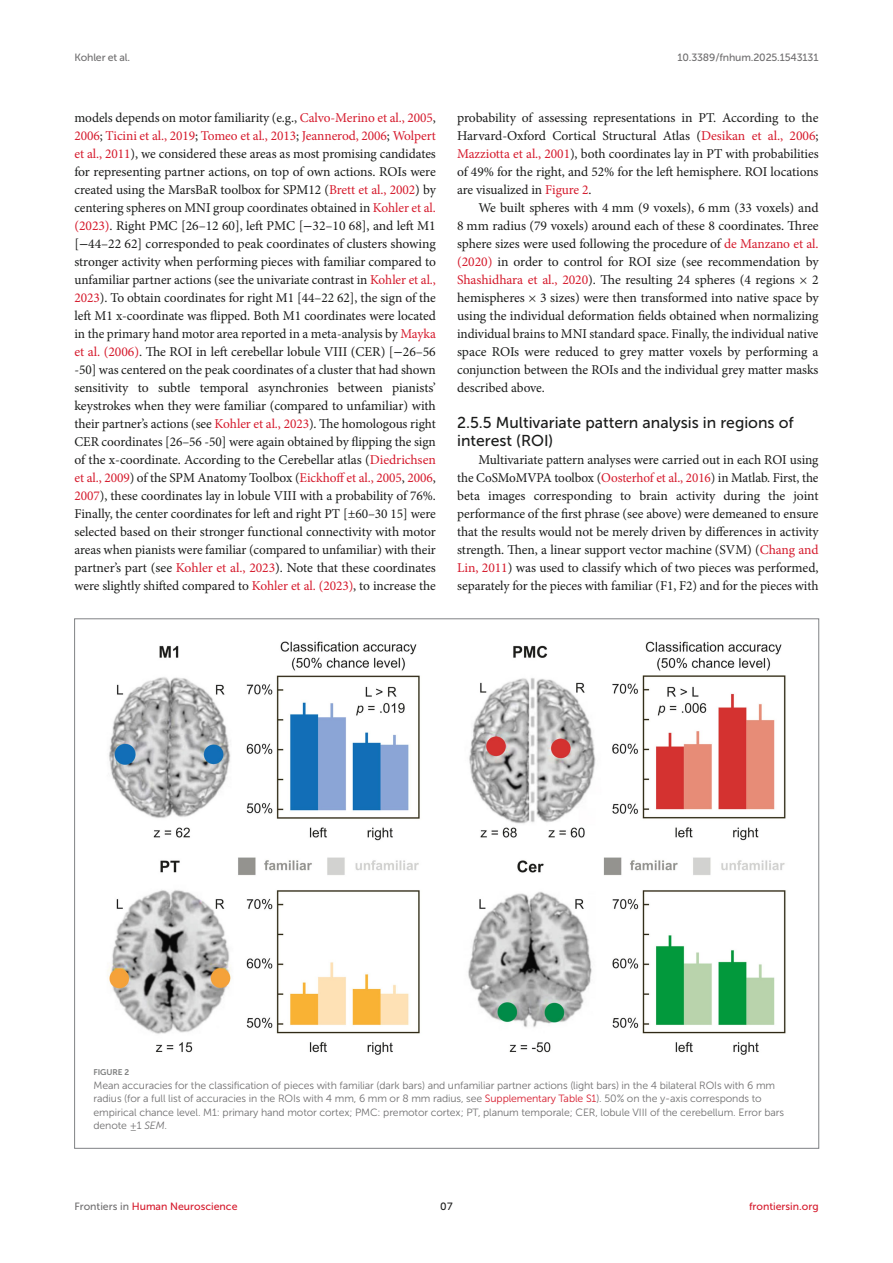
<style>
.page{position:relative;width:893px;height:1263px;background:#fff}
.page>*{position:absolute;margin:0;border:0;box-sizing:border-box;transform-origin:0 0}
.HEAD_3{font:15.75px/18px "Museo Sans 500";color:#1b1c1b}
.TEXT{font:13.5px/18px "Minion Pro";letter-spacing:-.005em;color:#1b1c1b;text-align:justify}
.FIG_LEG{font:10.5px/13.5px "Museo Sans 300";letter-spacing:-.01em;color:#706f70}
.t1{font:10.5px "Museo Sans 500";color:#d51a2c}
.t2{font:10.5px "Museo Sans 500";letter-spacing:-.015em;color:#706f70}
.t3{font:10.5px "Museo Sans 500";color:#1b1c1b}
.FIG_HD{font:8.25px "Museo Sans 700";letter-spacing:-.01em;color:#7e7f7f}
.s1{color:#d51a2c}
.s2{font-family:"STIX General"}
.s3{font-style:italic}
.s4{color:#706f70}
</style>
<div class="page">
<img style="left:107px;top:641px;width:679px;height:414px">
<p class="t2" style="left:74px;top:52px;width:57px">Kohler et al.</p>
<p class="t2" style="left:677px;top:52px;width:142px">10.3389/fnhum.2025.1543131</p>
<p class="TEXT" style="left:74px;top:109px;width:363px">models depends on motor familiarity (e.g., <span class="s1">Calvo-Merino et al., 2005</span>, <span class="s1">2006</span>; <span class="s1">Ticini et al., 2019</span>; <span class="s1">Tomeo et al., 2013</span>; <span class="s1">Jeannerod, 2006</span>; <span class="s1">Wolpert et al., 2011</span>), we considered these areas as most promising candidates for representing partner actions, on top of own actions. ROIs were created using the MarsBaR toolbox for SPM12 (<span class="s1">Brett et al., 2002</span>) by centering spheres on MNI group coordinates obtained in <span class="s1">Kohler et al. (2023)</span>. Right PMC [26–12 60], left PMC [<span class="s2">−</span>32–10 68], and left M1 [<span class="s2">−</span>44–22 62] corresponded to peak coordinates of clusters showing stronger activity when performing pieces with familiar compared to unfamiliar partner actions (see the univariate contrast in <span class="s1">Kohler et al., 2023</span>). To obtain coordinates for right M1 [44–22 62], the sign of the left M1 x-coordinate was flipped. Both M1 coordinates were located in the primary hand motor area reported in a meta-analysis by <span class="s1">Mayka et al. (2006)</span>. The ROI in left cerebellar lobule VIII (CER) [<span class="s2">−</span>26–56 -50] was centered on the peak coordinates of a cluster that had shown sensitivity to subtle temporal asynchronies between pianists’ keystrokes when they were familiar (compared to unfamiliar) with their partner’s actions (see <span class="s1">Kohler et al., 2023</span>). The homologous right CER coordinates [26–56 -50] were again obtained by flipping the sign of the x-coordinate. According to the Cerebellar atlas (<span class="s1">Diedrichsen et al., 2009</span>) of the SPM Anatomy Toolbox (<span class="s1">Eickhoff et al., 2005</span>, <span class="s1">2006</span>, <span class="s1">2007</span>), these coordinates lay in lobule VIII with a probability of 76%.<br>Finally, the center coordinates for left and right PT [±60–30 15] were selected based on their stronger functional connectivity with motor areas when pianists were familiar (compared to unfamiliar) with their partner’s part (see <span class="s1">Kohler et al., 2023</span>). Note that these coordinates were slightly shifted compared to <span class="s1">Kohler et al. (2023)</span>, to increase the</p>
<p class="TEXT" style="left:457px;top:109px;width:363px">probability of assessing representations in PT. According to the Harvard-Oxford Cortical Structural Atlas (<span class="s1">Desikan et al., 2006</span>; <span class="s1">Mazziotta et al., 2001</span>), both coordinates lay in PT with probabilities of 49% for the right, and 52% for the left hemisphere. ROI locations are visualized in <span class="s1">Figure 2</span>.</p>
<p class="TEXT" style="left:457px;top:199px;width:363px;text-indent:21px">We built spheres with 4 mm (9 voxels), 6 mm (33 voxels) and 8 mm radius (79 voxels) around each of these 8 coordinates. Three sphere sizes were used following the procedure of <span class="s1">de Manzano et al. (2020)</span> in order to control for ROI size (see recommendation by <span class="s1">Shashidhara et al., 2020</span>). The resulting 24 spheres (4 regions × 2 hemispheres × 3 sizes) were then transformed into native space by using the individual deformation fields obtained when normalizing individual brains to MNI standard space. Finally, the individual native space ROIs were reduced to grey matter voxels by performing a conjunction between the ROIs and the individual grey matter masks described above.</p>
<p class="HEAD_3" style="left:457px;top:414px;width:338px">2.5.5 Multivariate pattern analysis in regions of interest (ROI)</p>
<p class="TEXT" style="left:457px;top:451px;width:363px;text-indent:21px">Multivariate pattern analyses were carried out in each ROI using the CoSMoMVPA toolbox (<span class="s1">Oosterhof et al., 2016</span>) in Matlab. First, the beta images corresponding to brain activity during the joint performance of the first phrase (see above) were demeaned to ensure that the results would not be merely driven by differences in activity strength. Then, a linear support vector machine (SVM) (<span class="s1">Chang and Lin, 2011</span>) was used to classify which of two pieces was performed, separately for the pieces with familiar (F1, F2) and for the pieces with</p>
<p class="FIG_HD" style="left:94px;top:1068px;width:37px">FIGURE 2</p>
<p class="FIG_LEG" style="left:94px;top:1078px;width:692px">Mean accuracies for the classification of pieces with familiar (dark bars) and unfamiliar partner actions (light bars) in the 4 bilateral ROIs with 6 mm radius (for a full list of accuracies in the ROIs with 4 mm, 6 mm or 8 mm radius, see <span class="s1">Supplementary Table S1</span>). 50% on the y-axis corresponds to empirical chance level. M1: primary hand motor cortex; PMC: premotor cortex; PT, planum temporale; CER, lobule VIII of the cerebellum. Error bars denote ±1 <span class="s3">SEM</span>.</p>
<p class="t1" style="left:74px;top:1200px;width:165px"><span class="s4">Frontiers in</span> Human Neuroscience</p>
<p class="t3" style="left:440px;top:1200px;width:14px">07</p>
<p class="t1" style="left:749px;top:1200px;width:71px">frontiersin.org</p>
</div>
